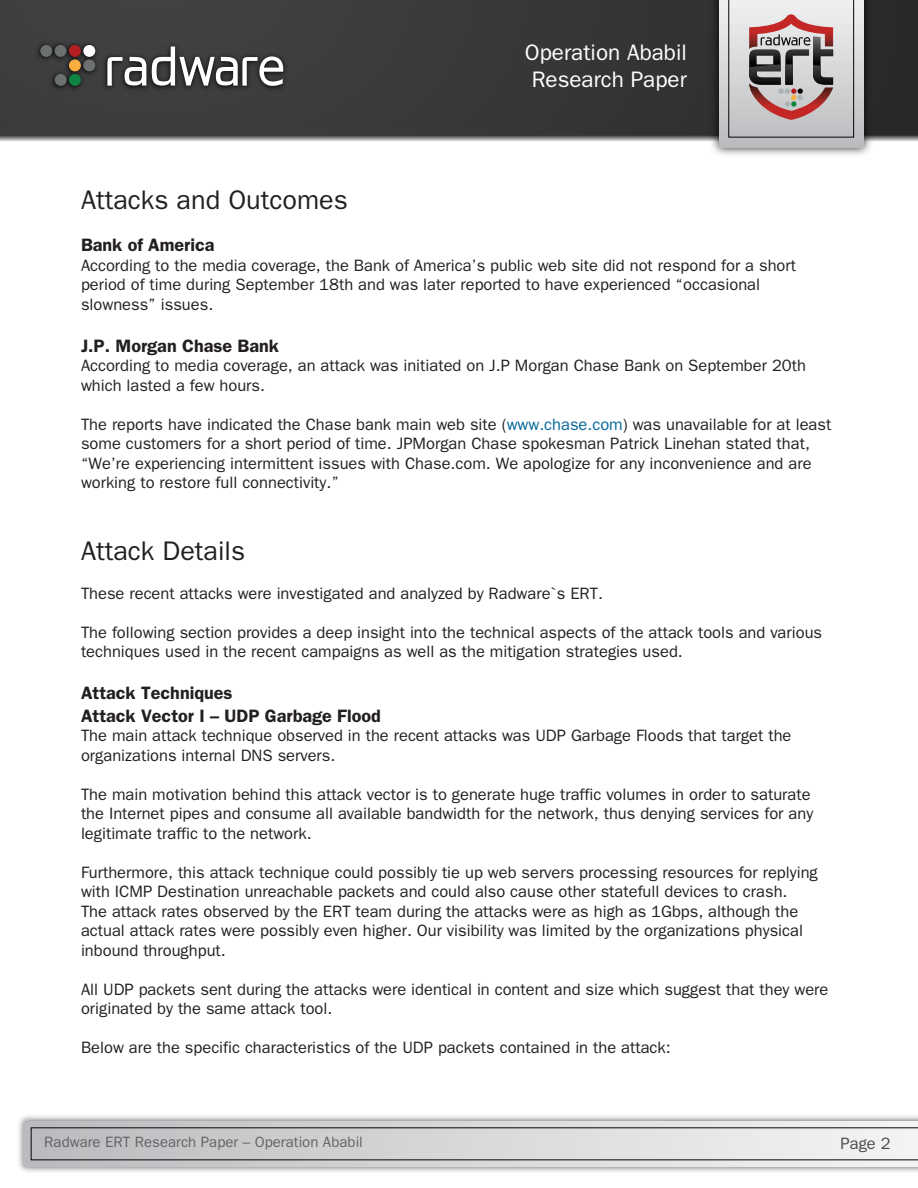
<style>
.page{position:relative;width:918px;height:1188px;background:#fff}
.page>*{position:absolute;margin:0;border:0;box-sizing:border-box;transform-origin:0 0}
.t1{font:27px "Franklin Gothic";color:#231f20}
.t2{font:22.5px/27px "Franklin Gothic";color:#fff;text-align:center}
.t3{font:600 18px/22.5px "Franklin Gothic";color:#231f20}
.t4{font:16.5px/19.5px "Franklin Gothic";color:#231f20}
.t5{font:16.5px "Franklin Gothic";color:#4b4c4d}
.t6{font:15px "Franklin Gothic";color:#636366}
.s1{color:#006799}
</style>
<div class="page">
<svg style="left:0;top:135px;width:918px;height:7px;background:#979797"></svg>
<svg style="left:0;top:0;width:918px;height:135px;background:#38383a"></svg>
<img style="left:706px;top:0;width:170px;height:155px">
<div style="left:719px;top:0;width:144px;height:148px;background:linear-gradient(to bottom,#f0f1f2,#babcbe)"></div>
<img style="left:33px;top:39px;width:258px;height:56px">
<div style="left:83px;top:45px;width:12px;height:12px;background:#fff;border-radius:50%"></div>
<div style="left:40px;top:45px;width:12px;height:12px;background:#6d7071;border-radius:50%"></div>
<div style="left:55px;top:45px;width:11px;height:12px;background:#6d7071;border-radius:50%"></div>
<div style="left:83px;top:59px;width:12px;height:12px;background:#6d7071;border-radius:50%"></div>
<div style="left:69px;top:45px;width:12px;height:12px;background:#b41f23;border-radius:50%"></div>
<div style="left:69px;top:59px;width:12px;height:12px;background:#faaf40;border-radius:50%"></div>
<div style="left:55px;top:74px;width:12px;height:12px;background:#6d7071;border-radius:50%"></div>
<div style="left:69px;top:74px;width:12px;height:12px;background:#0d8441;border-radius:50%"></div>
<svg style="left:107px;top:57px;width:39px;height:29px"></svg>
<svg style="left:152px;top:47px;width:133px;height:39px"></svg>
<svg style="left:728px;top:0;width:126px;height:138px;background:#baaeaf"></svg>
<img style="left:19px;top:1116px;width:899px;height:56px">
<div style="left:24px;top:1121px;width:894px;height:45px;background:linear-gradient(to right,#babbbe,#f4f5f6)"></div>
<svg style="left:31px;top:1127px;width:887px;height:33px;background:#cccdcf"></svg>
<h2 class="t2" style="left:525px;top:39px;width:164px">Operation Ababil<br>Research Paper</h2>
<h1 class="t1" style="left:81px;top:185px;width:268px">Attacks and Outcomes</h1>
<p class="t3" style="left:81px;top:234px;width:135px">Bank of America</p>
<p class="t4" style="left:81px;top:256px;width:717px">According to the media coverage, the Bank of America’s public web site did not respond for a short period of time during September 18th and was later reported to have experienced “occasional slowness” issues.</p>
<p class="t3" style="left:81px;top:334px;width:199px">J.P. Morgan Chase Bank</p>
<p class="t4" style="left:81px;top:356px;width:727px">According to media coverage, an attack was initiated on J.P Morgan Chase Bank on September 20th which lasted a few hours.</p>
<p class="t4" style="left:81px;top:415px;width:752px">The reports have indicated the Chase bank main web site (<span class="s1">www.chase.com</span>) was unavailable for at least some customers for a short period of time. JPMorgan Chase spokesman Patrick Linehan stated that, “We’re experiencing intermittent issues with Chase.com. We apologize for any inconvenience and are working to restore full connectivity.”</p>
<h1 class="t1" style="left:81px;top:535px;width:166px">Attack Details</h1>
<p class="t4" style="left:81px;top:583px;width:524px">These recent attacks were investigated and analyzed by Radware`s ERT.</p>
<p class="t4" style="left:81px;top:622px;width:743px">The following section provides a deep insight into the technical aspects of the attack tools and various techniques used in the recent campaigns as well as the mitigation strategies used.</p>
<p class="t3" style="left:81px;top:682px;width:301px">Attack Techniques<br>Attack Vector I – UDP Garbage Flood</p>
<p class="t4" style="left:81px;top:726px;width:712px">The main attack technique observed in the recent attacks was UDP Garbage Floods that target the organizations internal DNS servers.</p>
<p class="t4" style="left:81px;top:784px;width:734px">The main motivation behind this attack vector is to generate huge traffic volumes in order to saturate the Internet pipes and consume all available bandwidth for the network, thus denying services for any legitimate traffic to the network.</p>
<p class="t4" style="left:81px;top:862px;width:738px">Furthermore, this attack technique could possibly tie up web servers processing resources for replying with ICMP Destination unreachable packets and could also cause other statefull devices to crash.<br>The attack rates observed by the ERT team during the attacks were as high as 1Gbps, although the actual attack rates were possibly even higher. Our visibility was limited by the organizations physical inbound throughput.</p>
<p class="t4" style="left:81px;top:979px;width:749px">All UDP packets sent during the attacks were identical in content and size which suggest that they were originated by the same attack tool.</p>
<p class="t4" style="left:81px;top:1038px;width:591px">Below are the specific characteristics of the UDP packets contained in the attack:</p>
<p class="t6" style="left:44px;top:1134px;width:320px">Radware ERT Research Paper – Operation Ababil</p>
<p class="t5" style="left:841px;top:1133px;width:52px">Page 2</p>
</div>
